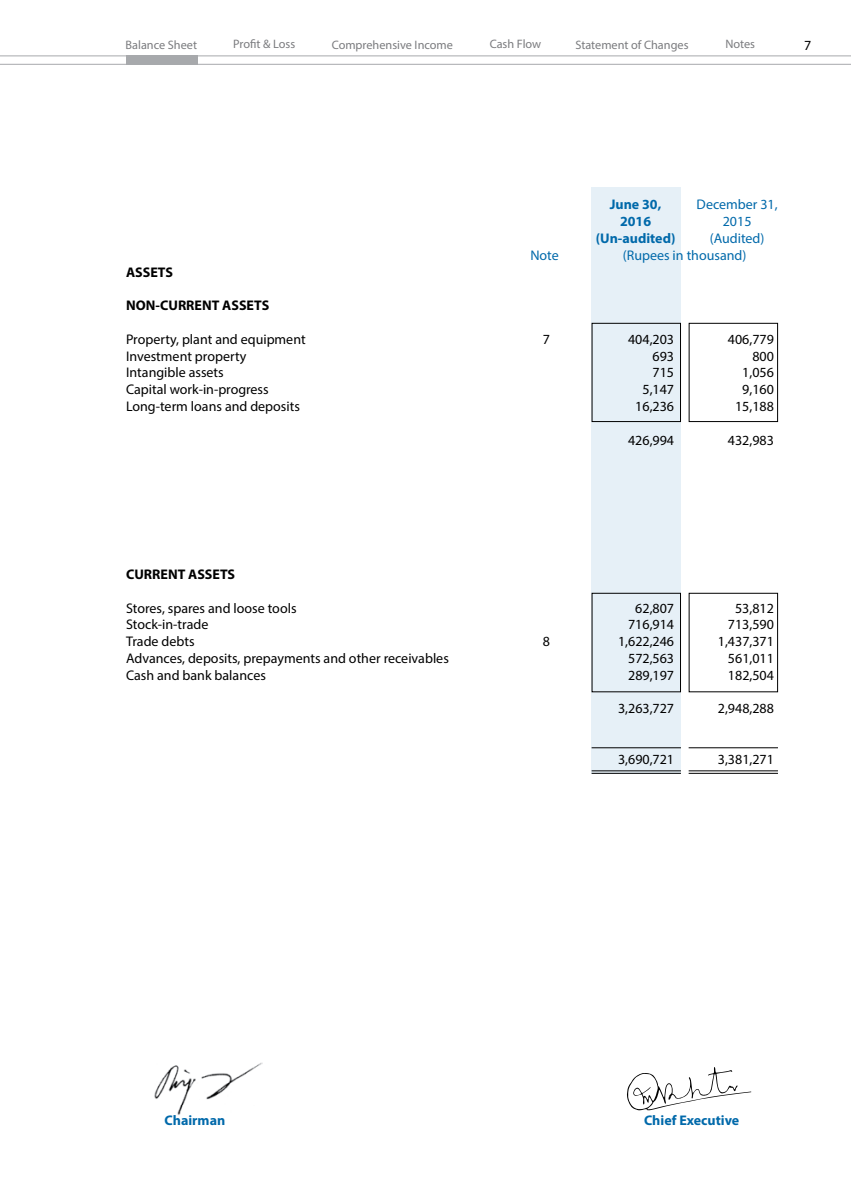
<style>
.page{position:relative;width:851px;height:1197px;background:#fff}
.page>*{position:absolute;margin:0;border:0;box-sizing:border-box;transform-origin:0 0}
.t1{font:14px "Myriad Pro";color:#000}
.t2{font:14px "Myriad Pro";color:#0069aa}
.t3{font:700 14px "Myriad Pro";color:#0069aa}
.t4{font:700 14px "Myriad Pro";color:#000}
.t5{font:12.25px "Myriad Pro";color:#7b7c7f}
</style>
<div class="page">
<hr style="left:0;top:55px;width:850px;height:1px;background:#a7a9ac">
<hr style="left:0;top:64px;width:850px;height:1px;background:#a7a9ac">
<div style="left:591px;top:187px;width:90px;height:587px;background:#e6f0f7"></div>
<div style="left:688px;top:593px;width:90px;height:99px;border:1px solid #000"></div>
<div style="left:591px;top:593px;width:90px;height:99px;border:1px solid #000"></div>
<hr style="left:688px;top:747px;width:90px;height:1px;background:#000">
<hr style="left:591px;top:747px;width:90px;height:1px;background:#000">
<hr style="left:688px;top:770px;width:90px;height:1px;background:#000">
<hr style="left:591px;top:770px;width:90px;height:1px;background:#000">
<hr style="left:688px;top:773px;width:90px;height:1px;background:#000">
<hr style="left:591px;top:773px;width:90px;height:1px;background:#000">
<div style="left:126px;top:56px;width:71px;height:9px;background:#a7a9ac"></div>
<div style="left:688px;top:323px;width:90px;height:99px;border:1px solid #000"></div>
<div style="left:591px;top:323px;width:90px;height:99px;border:1px solid #000"></div>
<img style="left:154px;top:1062px;width:108px;height:53px">
<svg style="left:627px;top:1067px;width:124px;height:44px"></svg>
<p class="t5" style="left:126px;top:37px;width:73px">Balance Sheet</p>
<p class="t5" style="left:233px;top:37px;width:64px">Profit &amp; Loss</p>
<p class="t5" style="left:332px;top:37px;width:123px">Comprehensive Income</p>
<p class="t5" style="left:489px;top:37px;width:53px">Cash Flow</p>
<p class="t5" style="left:575px;top:37px;width:115px">Statement of Changes</p>
<p class="t5" style="left:725px;top:37px;width:31px">Notes</p>
<p class="t1" style="left:804px;top:36px;width:9px">7</p>
<p class="t3" style="left:609px;top:196px;width:53px">June 30,</p>
<p class="t2" style="left:696px;top:196px;width:83px">December 31,</p>
<p class="t3" style="left:620px;top:212px;width:33px">2016</p>
<p class="t2" style="left:722px;top:213px;width:30px">2015</p>
<p class="t3" style="left:595px;top:229px;width:81px">(Un-audited)</p>
<p class="t2" style="left:709px;top:230px;width:56px">(Audited)</p>
<p class="t2" style="left:530px;top:246px;width:30px">Note</p>
<p class="t2" style="left:623px;top:246px;width:125px">(Rupees in thousand)</p>
<p class="t4" style="left:126px;top:263px;width:48px">ASSETS</p>
<p class="t4" style="left:126px;top:296px;width:145px">NON-CURRENT ASSETS</p>
<p class="t1" style="left:126px;top:330px;width:181px">Property, plant and equipment</p>
<p class="t1" style="left:542px;top:330px;width:9px">7</p>
<p class="t1" style="left:628px;top:330px;width:47px">404,203</p>
<p class="t1" style="left:728px;top:330px;width:47px">406,779</p>
<p class="t1" style="left:126px;top:347px;width:122px">Investment property</p>
<p class="t1" style="left:652px;top:347px;width:23px">693</p>
<p class="t1" style="left:752px;top:347px;width:23px">800</p>
<p class="t1" style="left:126px;top:364px;width:99px">Intangible assets</p>
<p class="t1" style="left:652px;top:364px;width:23px">715</p>
<p class="t1" style="left:742px;top:364px;width:33px">1,056</p>
<p class="t1" style="left:126px;top:381px;width:144px">Capital work-in-progress</p>
<p class="t1" style="left:642px;top:381px;width:33px">5,147</p>
<p class="t1" style="left:742px;top:381px;width:33px">9,160</p>
<p class="t1" style="left:126px;top:398px;width:175px">Long-term loans and deposits</p>
<p class="t1" style="left:635px;top:398px;width:40px">16,236</p>
<p class="t1" style="left:735px;top:398px;width:40px">15,188</p>
<p class="t1" style="left:628px;top:431px;width:47px">426,994</p>
<p class="t1" style="left:728px;top:431px;width:47px">432,983</p>
<p class="t4" style="left:126px;top:565px;width:111px">CURRENT ASSETS</p>
<p class="t1" style="left:126px;top:599px;width:172px">Stores, spares and loose tools</p>
<p class="t1" style="left:635px;top:599px;width:40px">62,807</p>
<p class="t1" style="left:735px;top:599px;width:40px">53,812</p>
<p class="t1" style="left:126px;top:616px;width:84px">Stock-in-trade</p>
<p class="t1" style="left:628px;top:616px;width:47px">716,914</p>
<p class="t1" style="left:728px;top:616px;width:47px">713,590</p>
<p class="t1" style="left:126px;top:633px;width:70px">Trade debts</p>
<p class="t1" style="left:542px;top:633px;width:9px">8</p>
<p class="t1" style="left:618px;top:633px;width:58px">1,622,246</p>
<p class="t1" style="left:717px;top:633px;width:58px">1,437,371</p>
<p class="t1" style="left:126px;top:650px;width:324px">Advances, deposits, prepayments and other receivables</p>
<p class="t1" style="left:628px;top:650px;width:47px">572,563</p>
<p class="t1" style="left:728px;top:650px;width:47px">561,011</p>
<p class="t1" style="left:126px;top:666px;width:141px">Cash and bank balances</p>
<p class="t1" style="left:628px;top:666px;width:47px">289,197</p>
<p class="t1" style="left:728px;top:666px;width:47px">182,504</p>
<p class="t1" style="left:618px;top:700px;width:58px">3,263,727</p>
<p class="t1" style="left:717px;top:700px;width:58px">2,948,288</p>
<p class="t1" style="left:618px;top:750px;width:58px">3,690,721</p>
<p class="t1" style="left:717px;top:750px;width:58px">3,381,271</p>
<p class="t3" style="left:164px;top:1112px;width:62px">Chairman</p>
<p class="t3" style="left:644px;top:1112px;width:97px">Chief Executive</p>
</div>
